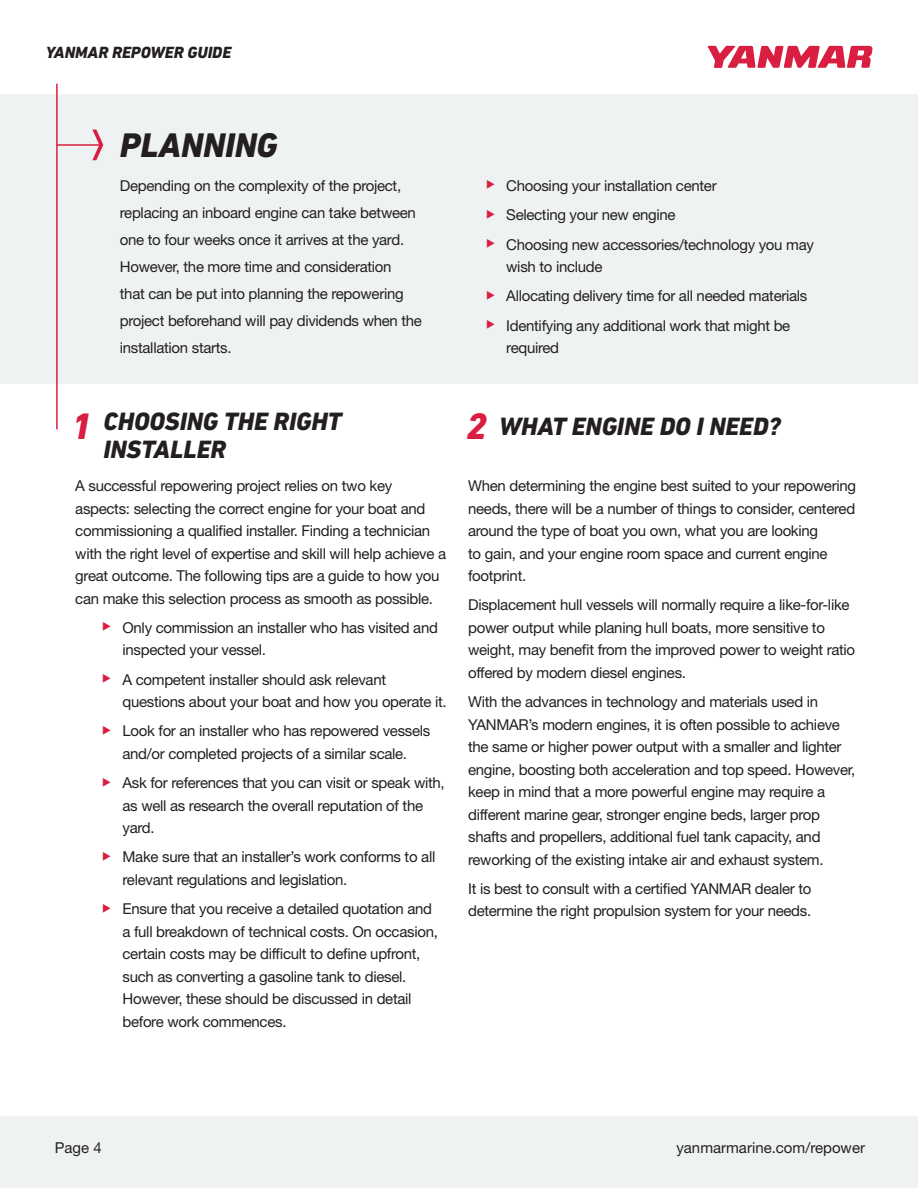
<style>
.page{position:relative;width:918px;height:1188px;background:#fff}
.page>*{position:absolute;margin:0;border:0;box-sizing:border-box;transform-origin:0 0}
.t1{font:italic 800 37.5px "DIN Next LT Pro";color:#da1e42}
.HEADLINE{font:italic 800 34.8px "DIN Next LT Pro";color:#231f20}
.HEADLINE-2{font:italic 800 25.5px "DIN Next LT Pro";color:#231f20}
.LINE{font:italic 800 25.5px "DIN Next LT Pro";color:#231f20}
.t2{font:italic 800 16.5px "DIN Next LT Pro";color:#231f20}
.LIST{font:15px/22.5px "Helvetica Neue LT Std";letter-spacing:-.02em;color:#231f20}
.LIST-2{font:15px "Helvetica Neue LT Std";color:#231f20}
</style>
<div class="page">
<svg style="left:708px;top:46px;width:165px;height:22px"></svg>
<div style="left:0;top:1117px;width:918px;height:71px;background:#eff2f3"></div>
<div style="left:0;top:94px;width:918px;height:289px;background:#eff2f3"></div>
<svg style="left:92px;top:130px;width:11px;height:30px"></svg>
<hr style="left:56px;top:84px;width:2px;height:345px;background:#da1e42">
<hr style="left:57px;top:144px;width:44px;height:2px;background:#da1e42">
<p class="t2" style="left:46px;top:43px;width:187px">YANMAR REPOWER GUIDE</p>
<p class="HEADLINE" style="left:120px;top:124px;width:159px">PLANNING</p>
<p class="LIST" style="left:120px;top:171px;width:304px;line-height:27px">Depending on the complexity of the project, replacing an inboard engine can take between one to four weeks once it arrives at the yard.<br>However, the more time and consideration<br>that can be put into planning the repowering project beforehand will pay dividends when the installation starts.</p>
<p class="LIST" style="left:486px;top:174px;width:232px"><sup>◆</sup> Choosing your installation center</p>
<p class="LIST" style="left:486px;top:204px;width:191px"><sup>◆</sup> Selecting your new engine</p>
<p class="LIST" style="left:506px;top:233px;width:309px;text-indent:-20px"><sup>◆</sup> Choosing new accessories/technology you may wish to include</p>
<p class="LIST" style="left:486px;top:285px;width:323px"><sup>◆</sup> Allocating delivery time for all needed materials</p>
<p class="LIST" style="left:506px;top:314px;width:286px;text-indent:-20px"><sup>◆</sup> Identifying any additional work that might be required</p>
<p class="t1" style="left:71px;top:404px;width:22px">1</p>
<p class="HEADLINE-2" style="left:104px;top:406px;width:240px">CHOOSING THE RIGHT</p>
<p class="t1" style="left:467px;top:404px;width:22px">2</p>
<p class="LINE" style="left:499px;top:411px;width:283px">WHAT ENGINE DO I NEED?</p>
<p class="HEADLINE-2" style="left:104px;top:434px;width:124px">INSTALLER</p>
<p class="LIST" style="left:75px;top:474px;width:372px">A successful repowering project relies on two key aspects: selecting the correct engine for your boat and commissioning a qualified installer. Finding a technician with the right level of expertise and skill will help achieve a great outcome. The following tips are a guide to how you can make this selection process as smooth as possible.</p>
<p class="LIST" style="left:123px;top:616px;width:317px;text-indent:-20px"><sup>◆</sup> Only commission an installer who has visited and inspected your vessel.</p>
<p class="LIST" style="left:123px;top:668px;width:326px;text-indent:-20px"><sup>◆</sup> A competent installer should ask relevant questions about your boat and how you operate it.</p>
<p class="LIST" style="left:102px;top:720px;width:330px;text-align:center"><sup>◆</sup> Look for an installer who has repowered vessels and/or completed projects of a similar scale.</p>
<p class="LIST" style="left:123px;top:771px;width:324px;text-indent:-20px"><sup>◆</sup> Ask for references that you can visit or speak with, as well as research the overall reputation of the yard.</p>
<p class="LIST" style="left:123px;top:846px;width:314px;text-indent:-20px"><sup>◆</sup> Make sure that an installer’s work conforms to all relevant regulations and legislation.</p>
<p class="LIST" style="left:123px;top:897px;width:317px;text-indent:-20px"><sup>◆</sup> Ensure that you receive a detailed quotation and a full breakdown of technical costs. On occasion, certain costs may be difficult to define upfront, such as converting a gasoline tank to diesel.<br>However, these should be discussed in detail before work commences.</p>
<p class="LIST" style="left:468px;top:474px;width:389px">When determining the engine best suited to your repowering needs, there will be a number of things to consider, centered around the type of boat you own, what you are looking<br>to gain, and your engine room space and current engine footprint.</p>
<p class="LIST" style="left:468px;top:594px;width:389px">Displacement hull vessels will normally require a like-for-like power output while planing hull boats, more sensitive to weight, may benefit from the improved power to weight ratio offered by modern diesel engines.</p>
<p class="LIST" style="left:468px;top:690px;width:389px">With the advances in technology and materials used in YANMAR’s modern engines, it is often possible to achieve the same or higher power output with a smaller and lighter engine, boosting both acceleration and top speed. However, keep in mind that a more powerful engine may require a different marine gear, stronger engine beds, larger prop shafts and propellers, additional fuel tank capacity, and reworking of the existing intake air and exhaust system.</p>
<p class="LIST" style="left:468px;top:877px;width:345px">It is best to consult with a certified YANMAR dealer to determine the right propulsion system for your needs.</p>
<p class="LIST" style="left:55px;top:1137px;width:48px">Page 4</p>
<p class="LIST-2" style="left:676px;top:1139px;width:190px">yanmarmarine.com/repower</p>
</div>
